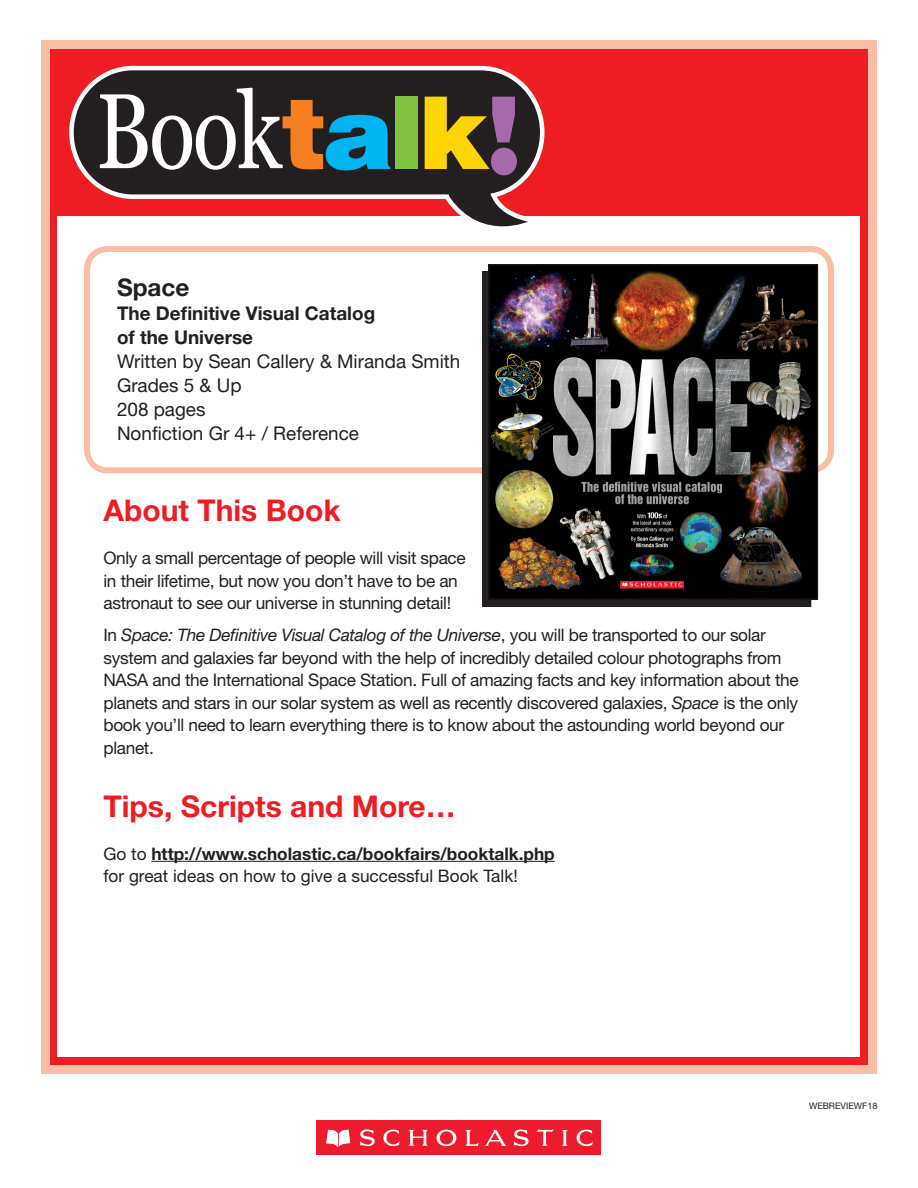
<style>
.page{position:relative;width:918px;height:1188px;background:#fff}
.page>*{position:absolute;margin:0;border:0;box-sizing:border-box;transform-origin:0 0}
.Head_01{font:700 30px "Helvetica Neue LT Std";color:#ee1d23}
.t1{font:700 24.3px "Helvetica Neue LT Std";color:#231f20}
.Blurb{font:18.9px "Helvetica Neue LT Std";color:#231f20}
.t2{font:700 18.9px/24px "Helvetica Neue LT Std";color:#231f20}
.TX01_Second{font:17.25px/22.5px "Helvetica Neue LT Std";letter-spacing:-.02em;color:#231f20}
.TX01_Second-2{font:17.25px/22.5px "Helvetica Neue LT Std";color:#231f20}
.t3{font:9px "Helvetica Neue LT Std";color:#231f20}
.s1{font-style:italic}
.s2{font-weight:700}
</style>
<div class="page">
<div style="left:41px;top:40px;width:836px;height:1034px;background:#fabda6"></div>
<div style="left:50px;top:49px;width:818px;height:1016px;background:#ee1d23"></div>
<div style="left:58px;top:217px;width:802px;height:840px;background:#fff"></div>
<svg style="left:69px;top:66px;width:476px;height:161px;fill:#231f20"></svg>
<svg style="left:100px;top:88px;width:291px;height:82px;background:#586060"></svg>
<div style="left:395px;top:97px;width:23px;height:72px;background:#81c340"></div>
<svg style="left:425px;top:97px;width:92px;height:78px;background:#957730"></svg>
<div style="left:317px;top:1120px;width:284px;height:35px;background:#ee1b2d"></div>
<svg style="left:326px;top:1129px;width:267px;height:18px"></svg>
<hr style="left:151px;top:861px;width:404px;height:1px;background:#231f20">
<div style="left:84px;top:246px;width:750px;height:227px;border:6px solid #fabda6;border-radius:21px"></div>
<div style="left:482px;top:271px;width:329px;height:335px;background:linear-gradient(to right,#1e1b1c,#1e1b1c)"></div>
<img style="left:491px;top:266px;width:325px;height:331px">
<div style="left:489px;top:264px;width:329px;height:335px;border:1px solid #231f20"></div>
<p class="t1" style="left:117px;top:273px;width:74px">Space</p>
<p class="t2" style="left:117px;top:301px;width:260px">The Definitive Visual Catalog of the Universe</p>
<p class="Blurb" style="left:117px;top:350px;width:345px">Written by Sean Callery &amp; Miranda Smith</p>
<p class="Blurb" style="left:117px;top:374px;width:126px">Grades 5 &amp; Up</p>
<p class="Blurb" style="left:117px;top:398px;width:90px">208 pages</p>
<p class="Blurb" style="left:117px;top:422px;width:243px">Nonfiction Gr 4+ / Reference</p>
<p class="Head_01" style="left:104px;top:492px;width:239px">About This Book</p>
<p class="TX01_Second" style="left:104px;top:546px;width:364px">Only a small percentage of people will visit space in their lifetime, but now you don’t have to be an astronaut to see our universe in stunning detail!</p>
<p class="TX01_Second" style="left:104px;top:624px;width:697px">In <span class="s1">Space: The Definitive Visual Catalog of the Universe</span>, you will be transported to our solar system and galaxies far beyond with the help of incredibly detailed colour photographs from NASA and the International Space Station. Full of amazing facts and key information about the planets and stars in our solar system as well as recently discovered galaxies, <span class="s1">Space</span> is the only book you’ll need to learn everything there is to know about the astounding world beyond our planet.</p>
<p class="Head_01" style="left:104px;top:788px;width:354px">Tips, Scripts and More…</p>
<p class="TX01_Second-2" style="left:104px;top:842px;width:453px">Go to <span class="s2">http://www.scholastic.ca/bookfairs/booktalk.php </span>for great ideas on how to give a successful Book Talk!</p>
<p class="t3" style="left:809px;top:1100px;width:70px">WEBREVIEWF18</p>
</div>
